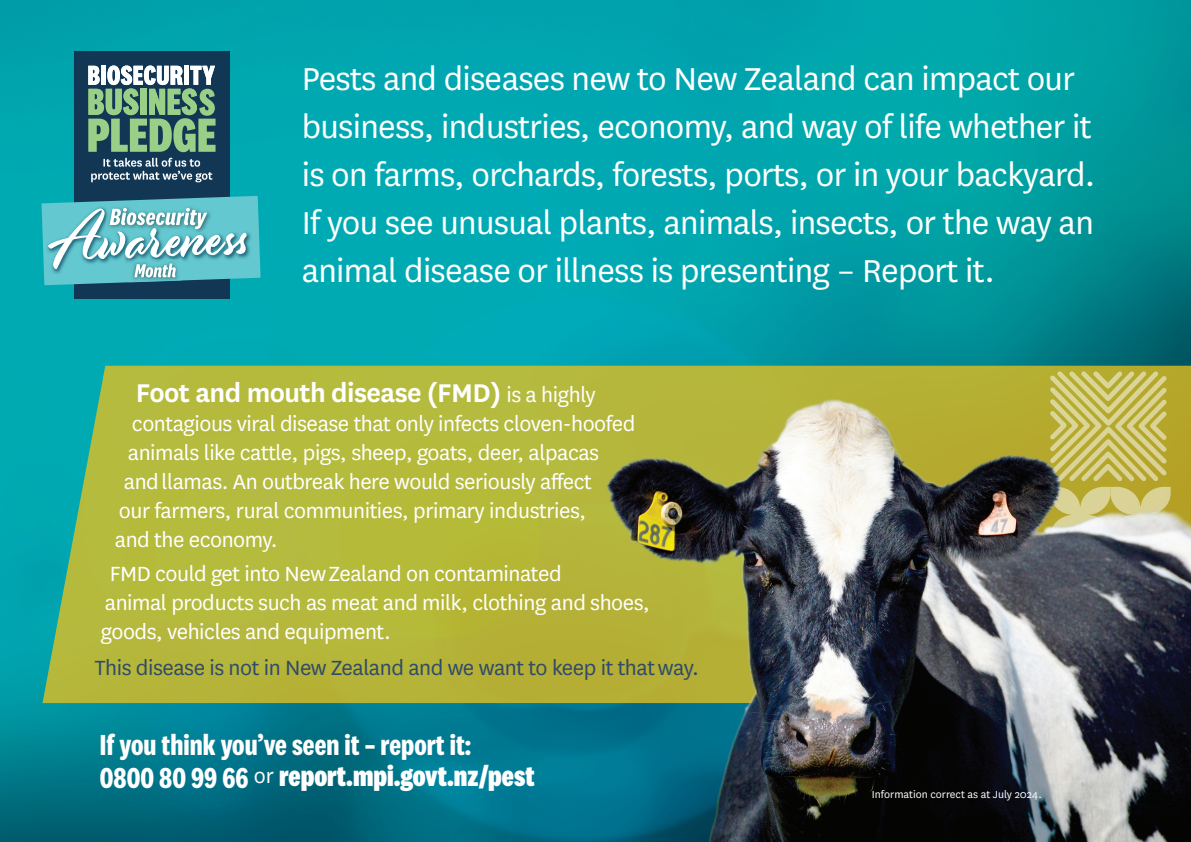
<style>
.page{position:relative;width:1191px;height:842px;background:#fff}
.page>*{position:absolute;margin:0;border:0;box-sizing:border-box;transform-origin:0 0}
.t1{font:37px/48px "National";letter-spacing:-.02em;color:#fff}
.t2{font:700 30px/31.6px "National 2 Condensed";color:#fff}
.t3{font:600 30px "National";letter-spacing:-.02em;color:#fff}
.t4{font:24px/29px "National";letter-spacing:-.02em;color:#fff}
.t5{font:24px "National";letter-spacing:-.02em;color:#304b69}
.t6{font:12px "National";color:#fff}
.s1{font-weight:400;font-size:24px}
.s2{font-family:"National";font-weight:400;font-size:24px}
.s3{font-weight:800}
</style>
<div class="page">
<img style="left:0;top:0;width:1191px;height:842px">
<div style="left:74px;top:51px;width:155px;height:248px;background:#123755"></div>
<svg style="left:88px;top:66px;width:127px;height:86px"></svg>
<svg style="left:91px;top:158px;width:121px;height:24px"></svg>
<svg style="left:42px;top:196px;width:218px;height:89px;background:#70bec6"></svg>
<svg style="left:43px;top:366px;width:402px;height:337px;background:#a6b745"></svg>
<img style="left:445px;top:348px;width:746px;height:494px">
<p class="t1" style="left:302px;top:53px;width:795px">Pests and diseases new to New Zealand can impact our business, industries, economy, and way of life whether it is on farms, orchards, forests, ports, or in your backyard.<br>If you see unusual plants, animals, insects, or the way an animal disease or illness is presenting – Report it.</p>
<p class="t3" style="left:136px;top:372px;width:461px">Foot and mouth disease (FMD) <span class="s1">is a highly</span></p>
<p class="t4" style="left:132px;top:408px;width:505px">contagious viral disease that only infects cloven-hoofed</p>
<p class="t4" style="left:128px;top:437px;width:473px">animals like cattle, pigs, sheep, goats, deer, alpacas</p>
<p class="t4" style="left:124px;top:466px;width:469px">and llamas. An outbreak here would seriously affect</p>
<p class="t4" style="left:119px;top:495px;width:469px">our farmers, rural communities, primary industries,</p>
<p class="t4" style="left:115px;top:524px;width:164px">and the economy.</p>
<p class="t4" style="left:101px;top:558px;width:550px;text-indent:9px">FMD could get into New Zealand on contaminated<br>animal products such as meat and milk, clothing and shoes, goods, vehicles and equipment.</p>
<p class="t5" style="left:95px;top:652px;width:605px">This disease is not in New Zealand and we want to keep it that way.</p>
<p class="t2" style="left:100px;top:728px;width:436px">If you think you’ve seen it – report it:<br>0800 80 99 66 <span class="s2">or</span> <span class="s3">report.mpi.govt.nz/pest</span></p>
<p class="t6" style="left:872px;top:786px;width:171px">Information correct as at July 2024.</p>
</div>
